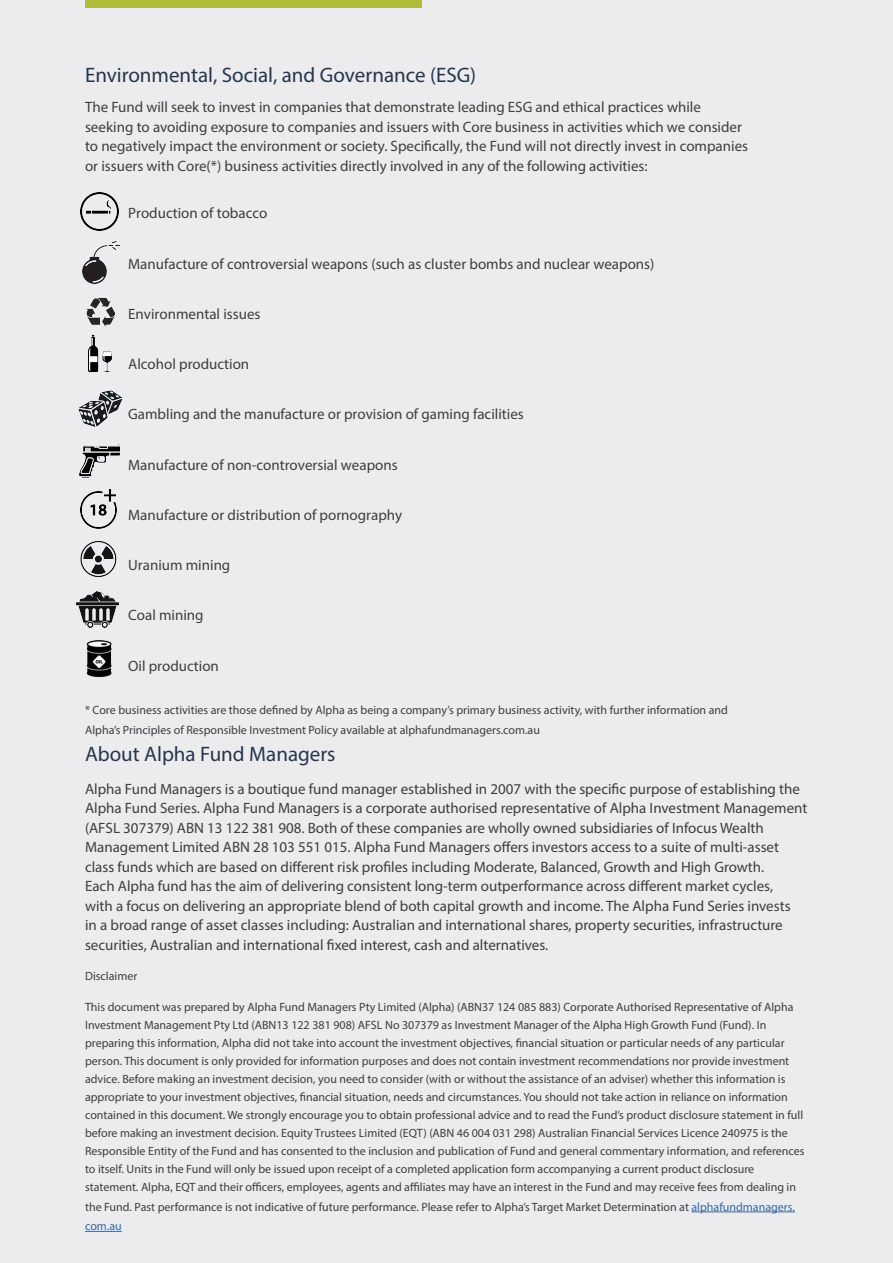
<style>
.page{position:relative;width:893px;height:1263px;background:#ececee}
.page>*{position:absolute;margin:0;border:0;box-sizing:border-box;transform-origin:0 0}
.Body{font:21px "Myriad Pro";color:#25364d}
.Body-2{font:15px/19.5px "Myriad Pro";color:#3e3e3f}
.Body-3{font:12px/18px "Myriad Pro";color:#3e3e3f}
.s1{color:#3667a4}
</style>
<div class="page">
<hr style="left:691px;top:1211px;width:104px;height:1px;background:#3667a4">
<hr style="left:85px;top:1231px;width:37px;height:1px;background:#3667a4">
<div style="left:85px;top:0;width:337px;height:7px;background:#aebc37"></div>
<img style="left:78px;top:342px;width:45px;height:85px">
<img style="left:79px;top:444px;width:41px;height:34px">
<img style="left:80px;top:489px;width:37px;height:39px">
<img style="left:80px;top:541px;width:37px;height:36px">
<img style="left:86px;top:591px;width:33px;height:87px">
<img style="left:80px;top:192px;width:39px;height:38px">
<img style="left:82px;top:242px;width:38px;height:41px">
<img style="left:86px;top:283px;width:29px;height:59px">
<img style="left:76px;top:592px;width:42px;height:35px">
<p class="Body" style="left:85px;top:62px;width:393px">Environmental, Social, and Governance (ESG)</p>
<p class="Body-2" style="left:85px;top:97px;width:665px">The Fund will seek to invest in companies that demonstrate leading ESG and ethical practices while seeking to avoiding exposure to companies and issuers with Core business in activities which we consider to negatively impact the environment or society. Specifically, the Fund will not directly invest in companies or issuers with Core(*) business activities directly involved in any of the following activities:</p>
<p class="Body-2" style="left:128px;top:203px;width:141px">Production of tobacco</p>
<p class="Body-2" style="left:128px;top:254px;width:528px">Manufacture of controversial weapons (such as cluster bombs and nuclear weapons)</p>
<p class="Body-2" style="left:128px;top:304px;width:134px">Environmental issues</p>
<p class="Body-2" style="left:128px;top:354px;width:123px">Alcohol production</p>
<p class="Body-2" style="left:128px;top:404px;width:397px">Gambling and the manufacture or provision of gaming facilities</p>
<p class="Body-2" style="left:128px;top:455px;width:271px">Manufacture of non-controversial weapons</p>
<p class="Body-2" style="left:128px;top:505px;width:276px">Manufacture or distribution of pornography</p>
<p class="Body-2" style="left:128px;top:555px;width:104px">Uranium mining</p>
<p class="Body-2" style="left:128px;top:605px;width:77px">Coal mining</p>
<p class="Body-2" style="left:128px;top:656px;width:92px">Oil production</p>
<p class="Body-3" style="left:85px;top:700px;width:644px;line-height:19.5px">* Core business activities are those defined by Alpha as being a company’s primary business activity, with further information and<br>Alpha’s Principles of Responsible Investment Policy available at alphafundmanagers.com.au</p>
<p class="Body" style="left:85px;top:741px;width:252px">About Alpha Fund Managers</p>
<p class="Body-2" style="left:85px;top:779px;width:724px">Alpha Fund Managers is a boutique fund manager established in 2007 with the specific purpose of establishing the Alpha Fund Series. Alpha Fund Managers is a corporate authorised representative of Alpha Investment Management (AFSL 307379) ABN 13 122 381 908. Both of these companies are wholly owned subsidiaries of Infocus Wealth Management Limited ABN 28 103 551 015. Alpha Fund Managers offers investors access to a suite of multi-asset class funds which are based on different risk profiles including Moderate, Balanced, Growth and High Growth.<br>Each Alpha fund has the aim of delivering consistent long-term outperformance across different market cycles,<br>with a focus on delivering an appropriate blend of both capital growth and income. The Alpha Fund Series invests<br>in a broad range of asset classes including: Australian and international shares, property securities, infrastructure securities, Australian and international fixed interest, cash and alternatives.</p>
<p class="Body-3" style="left:85px;top:967px;width:54px">Disclaimer</p>
<p class="Body-3" style="left:85px;top:998px;width:721px">This document was prepared by Alpha Fund Managers Pty Limited (Alpha) (ABN37 124 085 883) Corporate Authorised Representative of Alpha Investment Management Pty Ltd (ABN13 122 381 908) AFSL No 307379 as Investment Manager of the Alpha High Growth Fund (Fund). In preparing this information, Alpha did not take into account the investment objectives, financial situation or particular needs of any particular person. This document is only provided for information purposes and does not contain investment recommendations nor provide investment advice. Before making an investment decision, you need to consider (with or without the assistance of an adviser) whether this information is appropriate to your investment objectives, financial situation, needs and circumstances. You should not take action in reliance on information contained in this document. We strongly encourage you to obtain professional advice and to read the Fund’s product disclosure statement in full before making an investment decision. Equity Trustees Limited (EQT) (ABN 46 004 031 298) Australian Financial Services Licence 240975 is the Responsible Entity of the Fund and has consented to the inclusion and publication of Fund and general commentary information, and references to itself. Units in the Fund will only be issued upon receipt of a completed application form accompanying a current product disclosure statement. Alpha, EQT and their officers, employees, agents and affiliates may have an interest in the Fund and may receive fees from dealing in</p>
<p class="Body-3" style="left:85px;top:1197px;width:711px;line-height:19.5px">the Fund. Past performance is not indicative of future performance. Please refer to Alpha’s Target Market Determination at <span class="s1">alphafundmanagers. com.au</span></p>
</div>
